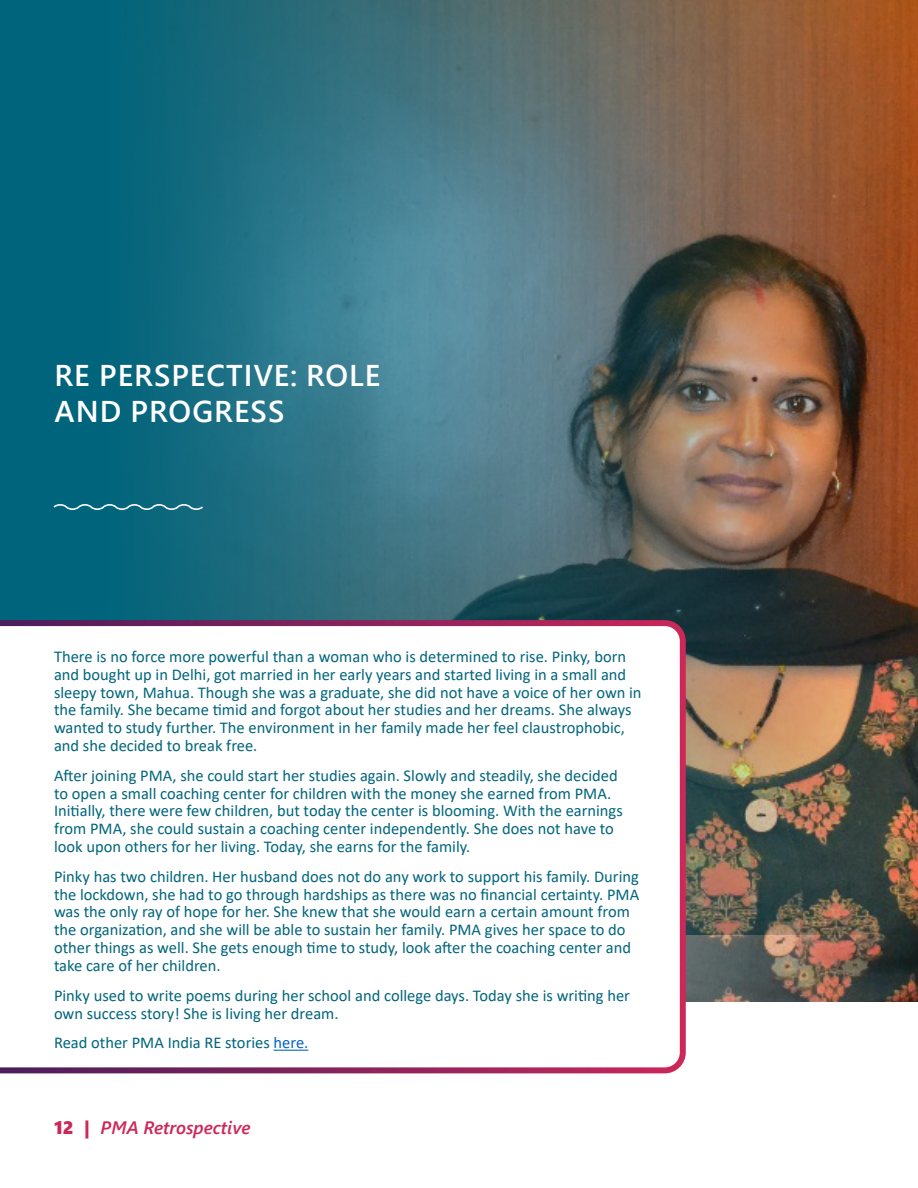
<style>
.page{position:relative;width:918px;height:1188px;background:#fff}
.page>*{position:absolute;margin:0;border:0;box-sizing:border-box;transform-origin:0 0}
.t1{font:600 30px/36px "Segoe UI";letter-spacing:.035em;color:#fff}
.t2{font:italic 600 18px "Segoe UI";color:#cd275a}
.t3{font:16.5px/17.9px "Calibri";color:#00657c}
.s1{color:#0563c1}
.s2{font-family:"Segoe UI Black";font-weight:400;font-style:normal}
</style>
<div class="page">
<div style="left:0;top:0;width:918px;height:935px;background:#00657c"></div>
<img style="left:153px;top:0;width:765px;height:1002px">
<div style="left:0;top:620px;width:686px;height:453px;background:#fff"></div>
<hr style="left:274px;top:1050px;width:34px;height:1px;background:#0563c1">
<svg style="left:53px;top:502px;width:152px;height:10px"></svg>
<p class="t1" style="left:55px;top:355px;width:327px">RE PERSPECTIVE: ROLE<br>AND PROGRESS</p>
<p class="t3" style="left:54px;top:647px;width:589px">There is no force more powerful than a woman who is determined to rise. Pinky, born and bought up in Delhi, got married in her early years and started living in a small and sleepy town, Mahua. Though she was a graduate, she did not have a voice of her own in the family. She became timid and forgot about her studies and her dreams. She always wanted to study further. The environment in her family made her feel claustrophobic, and she decided to break free.</p>
<p class="t3" style="left:54px;top:766px;width:570px">After joining PMA, she could start her studies again. Slowly and steadily, she decided to open a small coaching center for children with the money she earned from PMA.<br>Initially, there were few children, but today the center is blooming. With the earnings from PMA, she could sustain a coaching center independently. She does not have to look upon others for her living. Today, she earns for the family.</p>
<p class="t3" style="left:54px;top:867px;width:587px">Pinky has two children. Her husband does not do any work to support his family. During the lockdown, she had to go through hardships as there was no financial certainty. PMA was the only ray of hope for her. She knew that she would earn a certain amount from the organization, and she will be able to sustain her family. PMA gives her space to do other things as well. She gets enough time to study, look after the coaching center and take care of her children.</p>
<p class="t3" style="left:54px;top:986px;width:578px">Pinky used to write poems during her school and college days. Today she is writing her own success story! She is living her dream.</p>
<p class="t3" style="left:54px;top:1034px;width:256px">Read other PMA India RE stories <span class="s1">here.</span></p>
<p class="t2" style="left:54px;top:1111px;width:198px"><span class="s2">12 |</span> PMA Retrospective</p>
</div>
